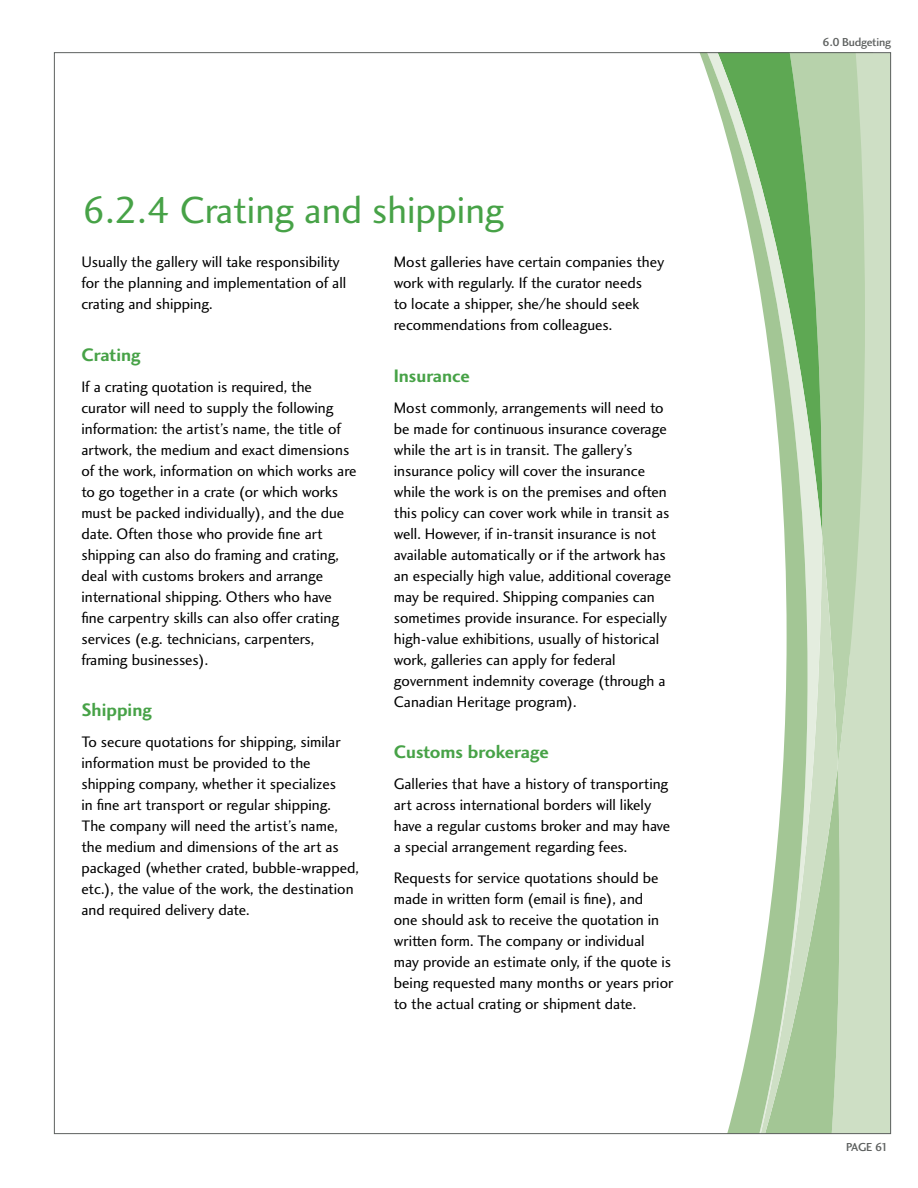
<style>
.page{position:relative;width:918px;height:1188px;background:#fff}
.page>*{position:absolute;margin:0;border:0;box-sizing:border-box;transform-origin:0 0}
.t1{font:39px "Charlotte Sans Book Plain";color:#47a247}
.t2{font:18.75px "Charlotte Sans Bold Plain";color:#47a247}
.t3{font:15.75px/21px "Charlotte Sans Book Plain";color:#000}
.t4{font:12px "Charlotte Sans Medium Plain";letter-spacing:-.02em;color:#5d605f}
</style>
<div class="page">
<div style="left:850px;top:53px;width:41px;height:1081px;background:#cedfc5"></div>
<div style="left:840px;top:767px;width:10px;height:365px;background:#cedfc5"></div>
<svg style="left:838px;top:767px;width:2px;height:365px"></svg>
<svg style="left:822px;top:54px;width:43px;height:713px;fill:#b7d2ab"></svg>
<svg style="left:822px;top:534px;width:16px;height:598px;background:#b6d1aa"></svg>
<svg style="left:808px;top:54px;width:14px;height:1078px;background:#b4d1aa"></svg>
<svg style="left:700px;top:54px;width:108px;height:1078px"></svg>
<h1 class="t1" style="left:82px;top:187px;width:424px">6.2.4 Crating and shipping</h1>
<p class="t3" style="left:81px;top:251px;width:266px">Usually the gallery will take responsibility for the planning and implementation of all crating and shipping.</p>
<p class="t2" style="left:81px;top:344px;width:61px">Crating</p>
<p class="t3" style="left:81px;top:376px;width:277px">If a crating quotation is required, the curator will need to supply the following information: the artist’s name, the title of artwork, the medium and exact dimensions of the work, information on which works are to go together in a crate (or which works must be packed individually), and the due date. Often those who provide fine art shipping can also do framing and crating, deal with customs brokers and arrange international shipping. Others who have fine carpentry skills can also offer crating services (e.g. technicians, carpenters, framing businesses).</p>
<p class="t2" style="left:81px;top:699px;width:72px">Shipping</p>
<p class="t3" style="left:81px;top:731px;width:279px">To secure quotations for shipping, similar information must be provided to the shipping company, whether it specializes<br>in fine art transport or regular shipping.<br>The company will need the artist’s name, the medium and dimensions of the art as packaged (whether crated, bubble-wrapped, etc.), the value of the work, the destination and required delivery date.</p>
<p class="t3" style="left:394px;top:251px;width:272px">Most galleries have certain companies they work with regularly. If the curator needs<br>to locate a shipper, she/he should seek recommendations from colleagues.</p>
<p class="t2" style="left:394px;top:365px;width:78px">Insurance</p>
<p class="t3" style="left:394px;top:397px;width:279px">Most commonly, arrangements will need to be made for continuous insurance coverage while the art is in transit. The gallery’s insurance policy will cover the insurance while the work is on the premises and often this policy can cover work while in transit as well. However, if in-transit insurance is not available automatically or if the artwork has an especially high value, additional coverage may be required. Shipping companies can sometimes provide insurance. For especially high-value exhibitions, usually of historical work, galleries can apply for federal government indemnity coverage (through a Canadian Heritage program).</p>
<p class="t2" style="left:394px;top:741px;width:156px">Customs brokerage</p>
<p class="t3" style="left:394px;top:773px;width:278px">Galleries that have a history of transporting art across international borders will likely have a regular customs broker and may have a special arrangement regarding fees.</p>
<p class="t3" style="left:394px;top:867px;width:281px">Requests for service quotations should be made in written form (email is fine), and<br>one should ask to receive the quotation in written form. The company or individual may provide an estimate only, if the quote is being requested many months or years prior to the actual crating or shipment date.</p>
<p class="t4" style="left:823px;top:34px;width:70px">6.0 Budgeting</p>
<p class="t4" style="left:846px;top:1140px;width:44px">PAGE 61</p>
</div>
